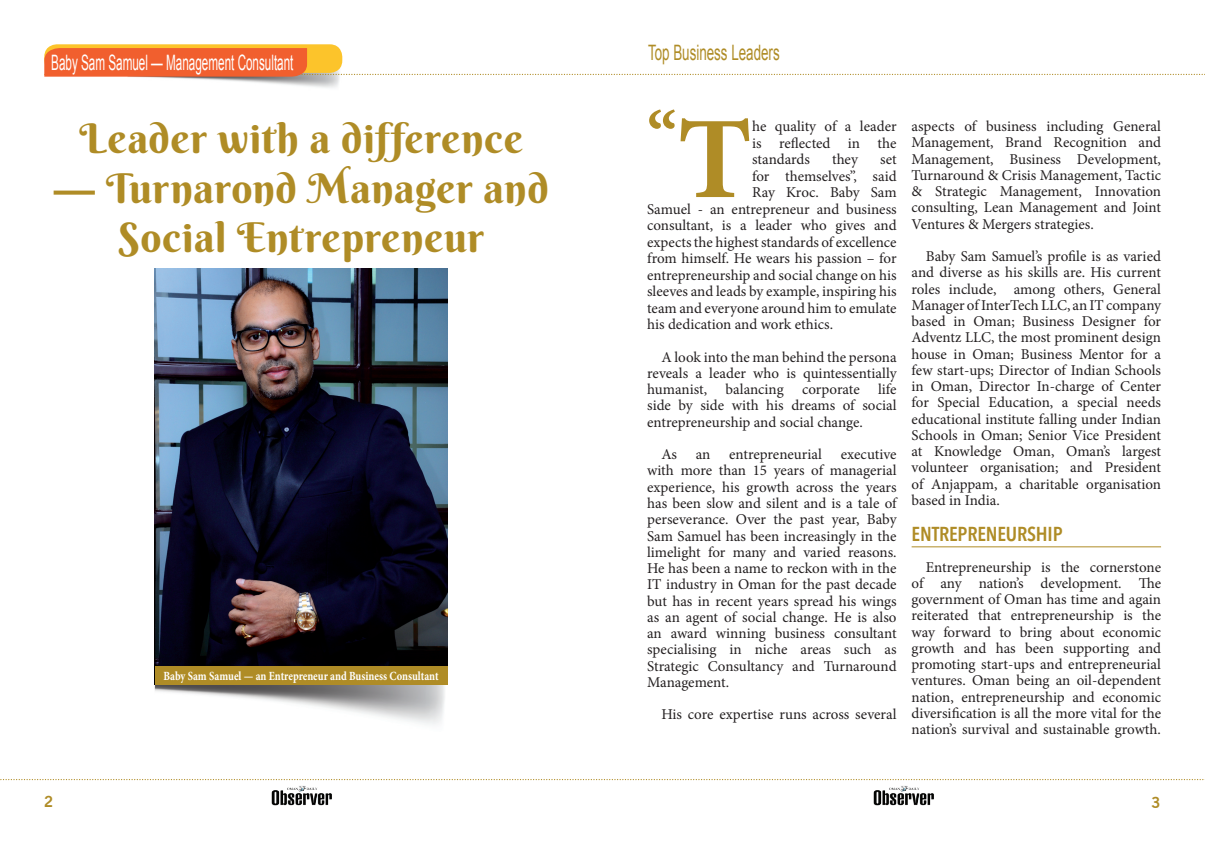
<style>
.page{position:relative;width:1205px;height:851px;background:#fff}
.page>*{position:absolute;margin:0;border:0;box-sizing:border-box;transform-origin:0 0}
.t1{font:700 68px "Minion Pro";color:#af8c26}
.t2{font:40.88px/49.5px "Berkshire Swash";letter-spacing:.015em;color:#af8c26;text-align:center}
.t3{font:21.25px "Arial";color:#fff;scale:.55 1}
.t4{font:21.25px "Arial";color:#af8c26;scale:.63 1}
.t5{font:600 condensed 20px "Avenir Next LT Pro";letter-spacing:-.01em;color:#af8c26}
.t6{font:15px/16.2px "Minion Pro";letter-spacing:-.005em;color:#231f20;text-align:justify}
.t7{font:700 15px "News Gothic BT";color:#af8c26}
.t8{font:700 12.5px "Minion Pro";letter-spacing:-.005em;color:#fff;scale:.84 1}
.s1{font-size:116.5px}
</style>
<div class="page">
<img style="left:271px;top:786px;width:61px;height:20px">
<img style="left:873px;top:786px;width:61px;height:20px">
<svg style="left:0;top:779px;width:1205px;height:1px"></svg>
<div style="left:44px;top:44px;width:298px;height:29px;background:#fcc42b;border-radius:12px"></div>
<svg style="left:44px;top:48px;width:1161px;height:29px"></svg>
<hr style="left:911px;top:546px;width:250px;height:1px;background:#af8c26">
<img style="left:155px;top:684px;width:292px;height:41px">
<img style="left:155px;top:268px;width:292px;height:398px">
<div style="left:155px;top:666px;width:292px;height:18px;background:#af8c26"></div>
<h3 class="t3" style="left:51px;top:47px;width:442px">Baby Sam Samuel — Management Consultant</h3>
<h2 class="t2" style="left:80px;top:114px;width:445px">Leader with a difference</h2>
<h2 class="t2" style="left:54px;top:163px;width:496px">— Turnarond Manager and<br>Social Entrepreneur</h2>
<p class="t8" style="left:163px;top:667px;width:329px">Baby Sam Samuel — an Entrepreneur and Business Consultant</p>
<h3 class="t4" style="left:648px;top:38px;width:211px">Top Business Leaders</h3>
<h1 class="t1" style="left:647px;top:88px;width:106px">“<span class="s1">T</span></h1>
<p class="t6" style="left:752px;top:118px;width:146px">he quality of a leader is reflected in the standards</p>
<p class="t6" style="left:832px;top:151px;width:27px">they</p>
<p class="t6" style="left:880px;top:151px;width:18px">set</p>
<p class="t6" style="left:752px;top:168px;width:146px">for themselves”, said</p>
<p class="t6" style="left:752px;top:184px;width:146px">Ray Kroc. Baby Sam</p>
<p class="t6" style="left:647px;top:201px;width:251px">Samuel - an entrepreneur and business</p>
<p class="t6" style="left:647px;top:217px;width:251px">consultant, is a leader who gives and</p>
<p class="t6" style="left:647px;top:234px;width:251px">expects the highest standards of excellence</p>
<p class="t6" style="left:647px;top:250px;width:251px">from himself. He wears his passion – for</p>
<p class="t6" style="left:647px;top:267px;width:251px">entrepreneurship and social change on his</p>
<p class="t6" style="left:647px;top:283px;width:251px">sleeves and leads by example, inspiring his</p>
<p class="t6" style="left:647px;top:300px;width:251px">team and everyone around him to emulate</p>
<p class="t6" style="left:647px;top:316px;width:187px">his dedication and work ethics.</p>
<p class="t6" style="left:647px;top:349px;width:251px;text-indent:14px">A look into the man behind the persona reveals a leader who is quintessentially humanist, balancing corporate life side by side with his dreams of social entrepreneurship and social change.</p>
<p class="t6" style="left:661px;top:446px;width:17px">As</p>
<p class="t6" style="left:696px;top:446px;width:16px">an</p>
<p class="t6" style="left:729px;top:446px;width:94px">entrepreneurial</p>
<p class="t6" style="left:647px;top:446px;width:251px;text-indent:194px">executive with more than 15 years of managerial experience, his growth across the years has been slow and silent and is a tale of perseverance. Over the past year, Baby Sam Samuel has been increasingly in the limelight for many and varied reasons.<br>He has been a name to reckon with in the IT industry in Oman for the past decade but has in recent years spread his wings as an agent of social change. He is also an award winning business consultant specialising in niche areas such as Strategic Consultancy and Turnaround Management.</p>
<p class="t6" style="left:661px;top:706px;width:237px">His core expertise runs across several</p>
<p class="t6" style="left:911px;top:118px;width:251px">aspects of business including General Management, Brand Recognition and Management, Business Development, Turnaround &amp; Crisis Management, Tactic &amp; Strategic Management, Innovation consulting, Lean Management and Joint Ventures &amp; Mergers strategies.</p>
<p class="t6" style="left:911px;top:248px;width:251px;text-indent:14px">Baby Sam Samuel’s profile is as varied and diverse as his skills are. His current roles include, among others, General Manager of InterTech LLC, an IT company based in Oman; Business Designer for Adventz LLC, the most prominent design house in Oman; Business Mentor for a few start-ups; Director of Indian Schools in Oman, Director In-charge of Center for Special Education, a special needs educational institute falling under Indian Schools in Oman; Senior Vice President at Knowledge Oman, Oman’s largest volunteer organisation; and President of Anjappam, a charitable organisation based in India.</p>
<h3 class="t5" style="left:911px;top:522px;width:152px">ENTREPRENEURSHIP</h3>
<p class="t6" style="left:911px;top:558px;width:251px;text-indent:14px">Entrepreneurship is the cornerstone of any nation’s development. The government of Oman has time and again reiterated that entrepreneurship is the way forward to bring about economic growth and has been supporting and promoting start-ups and entrepreneurial ventures. Oman being an oil-dependent nation, entrepreneurship and economic diversification is all the more vital for the nation’s survival and sustainable growth.</p>
<p class="t7" style="left:44px;top:792px;width:11px">2</p>
<p class="t7" style="left:1151px;top:793px;width:11px">3</p>
</div>
